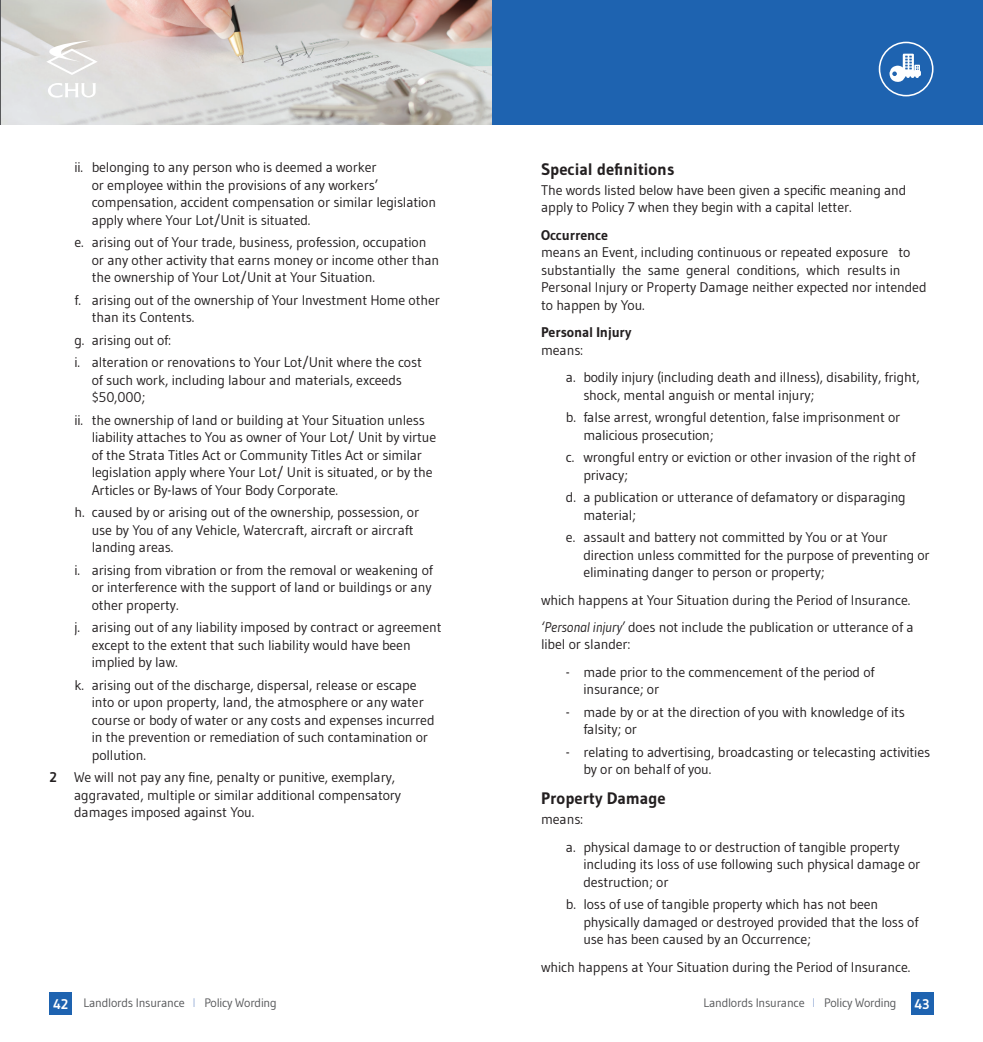
<style>
.page{position:relative;width:983px;height:1042px;background:#fff}
.page>*{position:absolute;margin:0;border:0;box-sizing:border-box;transform-origin:0 0}
.SUB_HEAD{font:700 16.62px "Gudea";color:#231f20}
.INDENT_BODY{font:14px/17.5px "Gudea";letter-spacing:-.01em;color:#231f20}
._2nd_indent{font:14px/17.5px "Gudea";letter-spacing:-.01em;color:#231f20}
.BODY_COPY{font:14px/17.5px "Gudea";letter-spacing:-.01em;color:#231f20}
.Last_indent_point{font:14px/17.5px "Gudea";letter-spacing:-.01em;color:#231f20}
.TAB_Body{font:14px/17.5px "Gudea";letter-spacing:-.01em;color:#231f20}
.Definition{font:700 14px "Gudea";letter-spacing:-.01em;color:#231f20}
.t1{font:700 14px "Gudea";color:#fff}
.t2{font:12.25px "Gudea";letter-spacing:-.02em;color:#57585a}
.s1{font-weight:700}
.s2{font-style:italic}
.s3{font-weight:700;font-size:14px;color:#fff}
.s4{font-family:"Helvetica Neue";font-weight:100;color:#5077bb}
</style>
<div class="page">
<div style="left:910px;top:992px;width:23px;height:22px;background:#1e63b0"></div>
<div style="left:491px;top:0;width:491px;height:124px;background:#1e63b0"></div>
<div style="left:878px;top:42px;width:55px;height:54px;border:2px solid #fff;border-radius:50%"></div>
<svg style="left:889px;top:54px;width:31px;height:28px"></svg>
<img style="left:1px;top:0;width:490px;height:124px">
<div style="left:50px;top:992px;width:22px;height:22px;background:#1e63b0"></div>
<svg style="left:48px;top:83px;width:48px;height:15px"></svg>
<svg style="left:46px;top:41px;width:52px;height:35px"></svg>
<p class="_2nd_indent" style="left:92px;top:158px;width:346px;text-indent:-17px">ii. belonging to any person who is deemed a worker<br>or employee within the provisions of any workers’ compensation, accident compensation or similar legislation apply where Your Lot/Unit is situated.</p>
<p class="INDENT_BODY" style="left:92px;top:233px;width:349px;text-indent:-17px">e. arising out of Your trade, business, profession, occupation or any other activity that earns money or income other than the ownership of Your Lot/Unit at Your Situation.</p>
<p class="INDENT_BODY" style="left:92px;top:291px;width:349px;text-indent:-17px">f. arising out of the ownership of Your Investment Home other than its Contents.</p>
<p class="INDENT_BODY" style="left:74px;top:331px;width:98px">g. arising out of:</p>
<p class="_2nd_indent" style="left:92px;top:353px;width:331px;text-indent:-17px">i. alteration or renovations to Your Lot/Unit where the cost of such work, including labour and materials, exceeds $50,000;</p>
<p class="_2nd_indent" style="left:92px;top:411px;width:346px;text-indent:-17px">ii. the ownership of land or building at Your Situation unless liability attaches to You as owner of Your Lot/ Unit by virtue of the Strata Titles Act or Community Titles Act or similar legislation apply where Your Lot/ Unit is situated, or by the Articles or By-laws of Your Body Corporate.</p>
<p class="INDENT_BODY" style="left:92px;top:503px;width:329px;text-indent:-17px">h. caused by or arising out of the ownership, possession, or use by You of any Vehicle, Watercraft, aircraft or aircraft landing areas.</p>
<p class="_2nd_indent" style="left:92px;top:561px;width:342px;text-align:justify;text-indent:-17px">i. arising from vibration or from the removal or weakening of or interference with the support of land or buildings or any other property.</p>
<p class="INDENT_BODY" style="left:92px;top:618px;width:351px;text-indent:-17px">j. arising out of any liability imposed by contract or agreement except to the extent that such liability would have been implied by law.</p>
<p class="INDENT_BODY" style="left:92px;top:676px;width:344px;text-indent:-17px">k. arising out of the discharge, dispersal, release or escape into or upon property, land, the atmosphere or any water course or body of water or any costs and expenses incurred in the prevention or remediation of such contamination or pollution.</p>
<p class="TAB_Body" style="left:74px;top:768px;width:328px;text-indent:-24px"><span class="s1">2</span> We will not pay any fine, penalty or punitive, exemplary, aggravated, multiple or similar additional compensatory damages imposed against You.</p>
<p class="SUB_HEAD" style="left:541px;top:159px;width:135px">Special definitions</p>
<p class="BODY_COPY" style="left:541px;top:181px;width:367px">The words listed below have been given a specific meaning and apply to Policy 7 when they begin with a capital letter.</p>
<p class="Definition" style="left:541px;top:226px;width:68px">Occurrence</p>
<p class="BODY_COPY" style="left:541px;top:243px;width:387px">means an Event, including continuous or repeated exposure to substantially the same general conditions, which results in Personal Injury or Property Damage neither expected nor intended to happen by You.</p>
<p class="Definition" style="left:541px;top:324px;width:92px">Personal Injury</p>
<p class="BODY_COPY" style="left:541px;top:341px;width:44px">means:</p>
<p class="INDENT_BODY" style="left:583px;top:368px;width:338px;text-indent:-17px">a. bodily injury (including death and illness), disability, fright, shock, mental anguish or mental injury;</p>
<p class="INDENT_BODY" style="left:583px;top:408px;width:318px;text-indent:-17px">b. false arrest, wrongful detention, false imprisonment or malicious prosecution;</p>
<p class="INDENT_BODY" style="left:583px;top:448px;width:333px;text-indent:-17px">c. wrongful entry or eviction or other invasion of the right of privacy;</p>
<p class="INDENT_BODY" style="left:583px;top:488px;width:324px;text-indent:-17px">d. a publication or utterance of defamatory or disparaging material;</p>
<p class="Last_indent_point" style="left:583px;top:528px;width:348px;text-indent:-17px">e. assault and battery not committed by You or at Your direction unless committed for the purpose of preventing or eliminating danger to person or property;</p>
<p class="BODY_COPY" style="left:541px;top:591px;width:370px">which happens at Your Situation during the Period of Insurance.</p>
<p class="BODY_COPY" style="left:541px;top:618px;width:374px"><span class="s2">‘Personal injury’</span> does not include the publication or utterance of a libel or slander:</p>
<p class="INDENT_BODY" style="left:583px;top:663px;width:292px;text-indent:-17px">- made prior to the commencement of the period of insurance; or</p>
<p class="INDENT_BODY" style="left:583px;top:703px;width:323px;text-indent:-17px">- made by or at the direction of you with knowledge of its falsity; or</p>
<p class="Last_indent_point" style="left:583px;top:743px;width:348px;text-indent:-17px">- relating to advertising, broadcasting or telecasting activities by or on behalf of you.</p>
<p class="SUB_HEAD" style="left:541px;top:788px;width:126px">Property Damage</p>
<p class="BODY_COPY" style="left:541px;top:810px;width:44px">means:</p>
<p class="INDENT_BODY" style="left:583px;top:838px;width:338px;text-indent:-17px">a. physical damage to or destruction of tangible property including its loss of use following such physical damage or destruction; or</p>
<p class="Last_indent_point" style="left:583px;top:895px;width:336px;text-indent:-17px">b. loss of use of tangible property which has not been physically damaged or destroyed provided that the loss of use has been caused by an Occurrence;</p>
<p class="BODY_COPY" style="left:541px;top:957px;width:370px">which happens at Your Situation during the Period of Insurance.</p>
<p class="t2" style="left:53px;top:995px;width:225px"><span class="s3">42</span> Landlords Insurance <span class="s4">l</span> Policy Wording</p>
<p class="t2" style="left:703px;top:995px;width:194px">Landlords Insurance <span class="s4">l</span> Policy Wording</p>
<p class="t1" style="left:914px;top:995px;width:16px">43</p>
</div>
